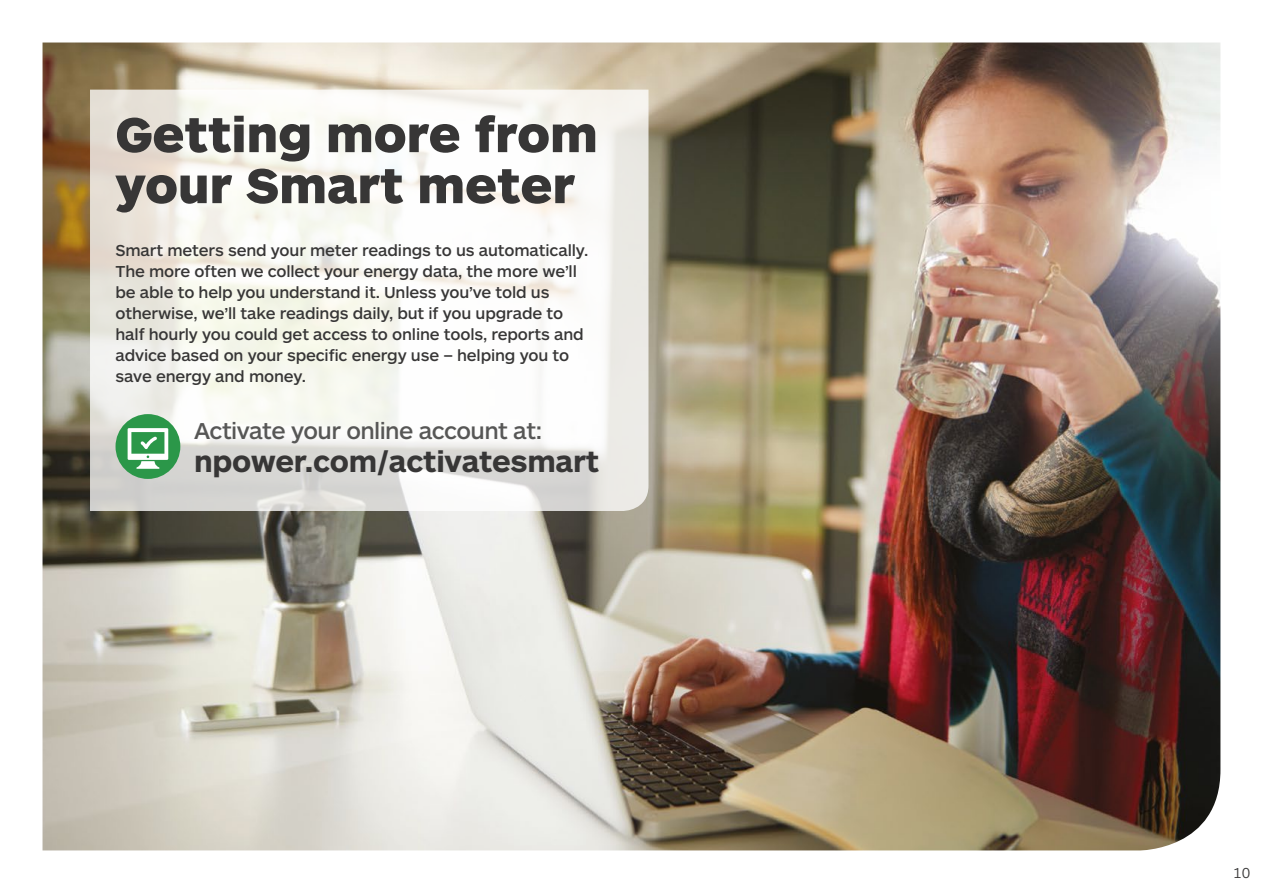
<style>
.page{position:relative;width:1263px;height:893px;background:#fff}
.page>*{position:absolute;margin:0;border:0;box-sizing:border-box;transform-origin:0 0}
.t1{font:900 51px/51px "ARS Maquette Pro";color:#373636}
.t2{font:700 30.45px "ARS Maquette Pro";letter-spacing:-.01em;color:#373636}
.t3{font:500 23.85px "ARS Maquette Pro";letter-spacing:-.025em;color:#575756}
.t4{font:500 16.5px/21px "ARS Maquette Pro";letter-spacing:-.01em;color:#373636}
.t5{font:300 15px "ARS Maquette Pro";color:#373636}
</style>
<div class="page">
<img style="left:43px;top:43px;width:1177px;height:807px">
<svg style="left:90px;top:90px;width:558px;height:421px"></svg>
<svg style="left:116px;top:414px;width:64px;height:65px"></svg>
<h1 class="t1" style="left:116px;top:106px;width:484px">Getting more from your Smart meter</h1>
<p class="t4" style="left:116px;top:238px;width:474px">Smart meters send your meter readings to us automatically.<br>The more often we collect your energy data, the more we’ll be able to help you understand it. Unless you’ve told us otherwise, we’ll take readings daily, but if you upgrade to half hourly you could get access to online tools, reports and advice based on your specific energy use – helping you to save energy and money.</p>
<h3 class="t3" style="left:194px;top:415px;width:350px">Activate your online account at:</h3>
<h2 class="t2" style="left:194px;top:441px;width:407px">npower.com/activatesmart</h2>
<p class="t5" style="left:1233px;top:863px;width:19px">10</p>
</div>
